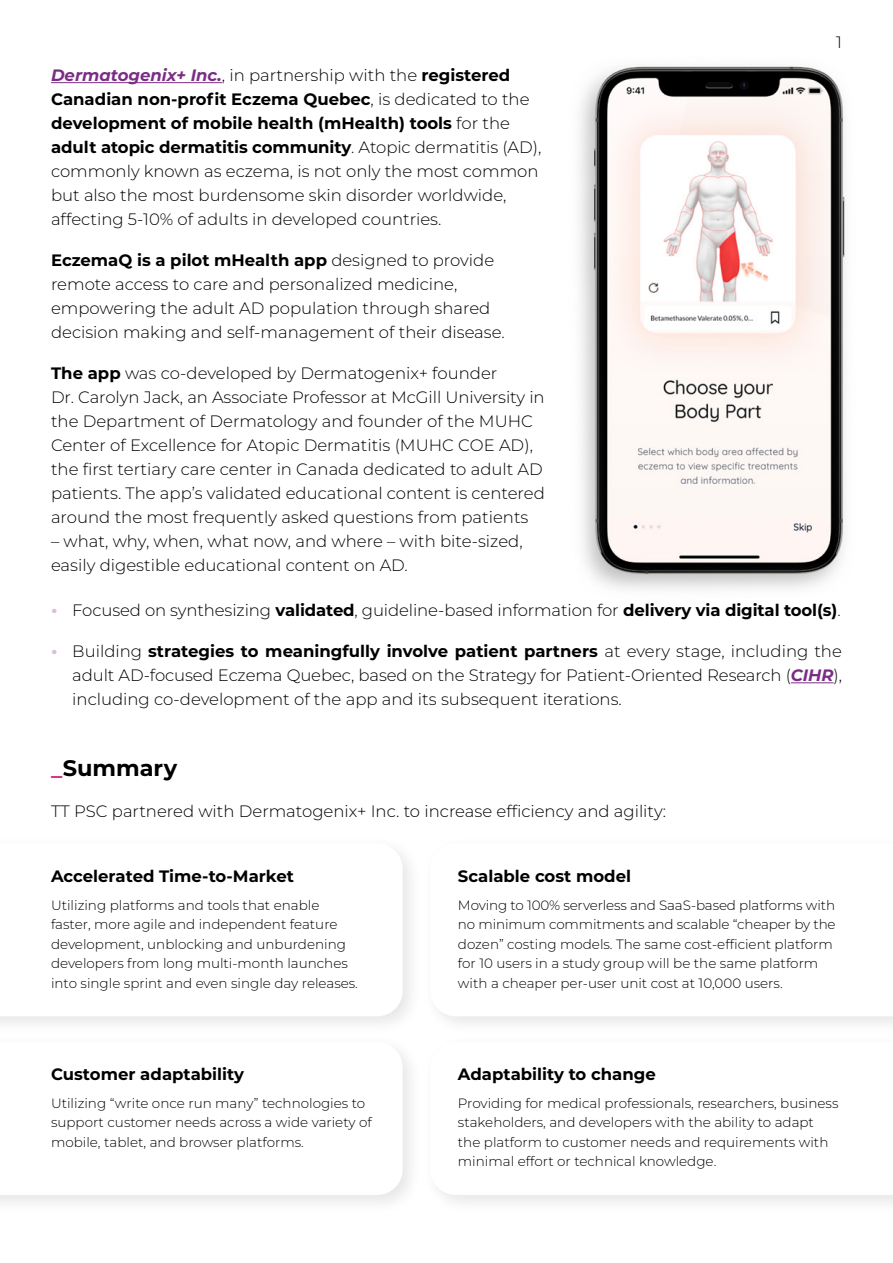
<style>
.page{position:relative;width:893px;height:1263px;background:#fff}
.page>*{position:absolute;margin:0;border:0;box-sizing:border-box;transform-origin:0 0}
.t1{font:700 22.5px "Montserrat";color:#000}
.t2{font:300 16.5px/24px "Montserrat";color:#000}
.t3{font:700 16.5px "Montserrat";color:#000}
.t4{font:300 13.5px/19.5px "Montserrat";color:#000}
.s1{font-weight:700;font-style:italic;color:#7b2d85}
.s2{font-weight:700}
.s3{font-weight:700;font-size:18px;color:#d7c0da}
.s4{color:#d03a8c}
</style>
<div class="page">
<div style="left:0;top:835px;width:423px;height:202px;background:#000;opacity:.1"></div>
<svg style="left:0;top:843px;width:403px;height:173px"></svg>
<div style="left:0;top:1033px;width:423px;height:182px;background:#000;opacity:.1"></div>
<svg style="left:0;top:1042px;width:403px;height:153px"></svg>
<div style="left:422px;top:835px;width:471px;height:202px;background:#000;opacity:.1"></div>
<svg style="left:430px;top:843px;width:463px;height:173px"></svg>
<div style="left:422px;top:1033px;width:471px;height:182px;background:#000;opacity:.1"></div>
<svg style="left:430px;top:1042px;width:463px;height:153px"></svg>
<hr style="left:791px;top:682px;width:42px;height:1px;background:#7b2d85">
<hr style="left:51px;top:82px;width:171px;height:1px;background:#7b2d85">
<img style="left:579px;top:66px;width:268px;height:524px">
<p class="t2" style="left:51px;top:63px;width:492px"><span class="s1">Dermatogenix+ Inc.</span>, in partnership with the <span class="s2">registered Canadian non-profit Eczema Quebec</span>, is dedicated to the <span class="s2">development of mobile health (mHealth) tools</span> for the <span class="s2">adult atopic dermatitis community</span>. Atopic dermatitis (AD), commonly known as eczema, is not only the most common but also the most burdensome skin disorder worldwide, affecting 5-10% of adults in developed countries.</p>
<p class="t2" style="left:51px;top:248px;width:455px"><span class="s2">EczemaQ is a pilot mHealth app</span> designed to provide remote access to care and personalized medicine, empowering the adult AD population through shared decision making and self-management of their disease.</p>
<p class="t2" style="left:51px;top:361px;width:495px"><span class="s2">The app</span> was co-developed by Dermatogenix+ founder<br>Dr. Carolyn Jack, an Associate Professor at McGill University in the Department of Dermatology and founder of the MUHC Center of Excellence for Atopic Dermatitis (MUHC COE AD), the first tertiary care center in Canada dedicated to adult AD patients. The app’s validated educational content is centered around the most frequently asked questions from patients</p>
<p class="t2" style="left:51px;top:529px;width:473px">– what, why, when, what now, and where – with bite-sized, easily digestible educational content on AD.</p>
<p class="t2" style="left:836px;top:30px;width:7px">1</p>
<p class="t2" style="left:51px;top:598px;width:791px"><span class="s3">•</span> Focused on synthesizing <span class="s2">validated</span>, guideline-based information for <span class="s2">delivery via digital tool(s)</span>.</p>
<p class="t2" style="left:72px;top:639px;width:771px;text-align:justify;text-indent:-21px"><span class="s3">•</span> Building <span class="s2">strategies to meaningfully involve patient partners</span> at every stage, including the adult AD-focused Eczema Quebec, based on the Strategy for Patient-Oriented Research (<span class="s1">CIHR</span>), including co-development of the app and its subsequent iterations.</p>
<h1 class="t1" style="left:51px;top:752px;width:128px"><span class="s4">_</span>Summary</h1>
<p class="t2" style="left:51px;top:798px;width:617px">TT PSC partnered with Dermatogenix+ Inc. to increase efficiency and agility:</p>
<p class="t3" style="left:51px;top:864px;width:244px">Accelerated Time-to-Market</p>
<p class="t4" style="left:51px;top:895px;width:308px">Utilizing platforms and tools that enable faster, more agile and independent feature development, unblocking and unburdening developers from long multi-month launches into single sprint and even single day releases.</p>
<p class="t3" style="left:51px;top:1062px;width:195px">Customer adaptability</p>
<p class="t4" style="left:51px;top:1093px;width:322px">Utilizing “write once run many” technologies to support customer needs across a wide variety of mobile, tablet, and browser platforms.</p>
<p class="t3" style="left:458px;top:864px;width:175px">Scalable cost model</p>
<p class="t4" style="left:458px;top:895px;width:379px">Moving to 100% serverless and SaaS-based platforms with no minimum commitments and scalable “cheaper by the dozen” costing models. The same cost-efficient platform for 10 users in a study group will be the same platform with a cheaper per-user unit cost at 10,000 users.</p>
<p class="t3" style="left:458px;top:1062px;width:199px">Adaptability to change</p>
<p class="t4" style="left:458px;top:1093px;width:382px">Providing for medical professionals, researchers, business stakeholders, and developers with the ability to adapt the platform to customer needs and requirements with minimal effort or technical knowledge.</p>
</div>
